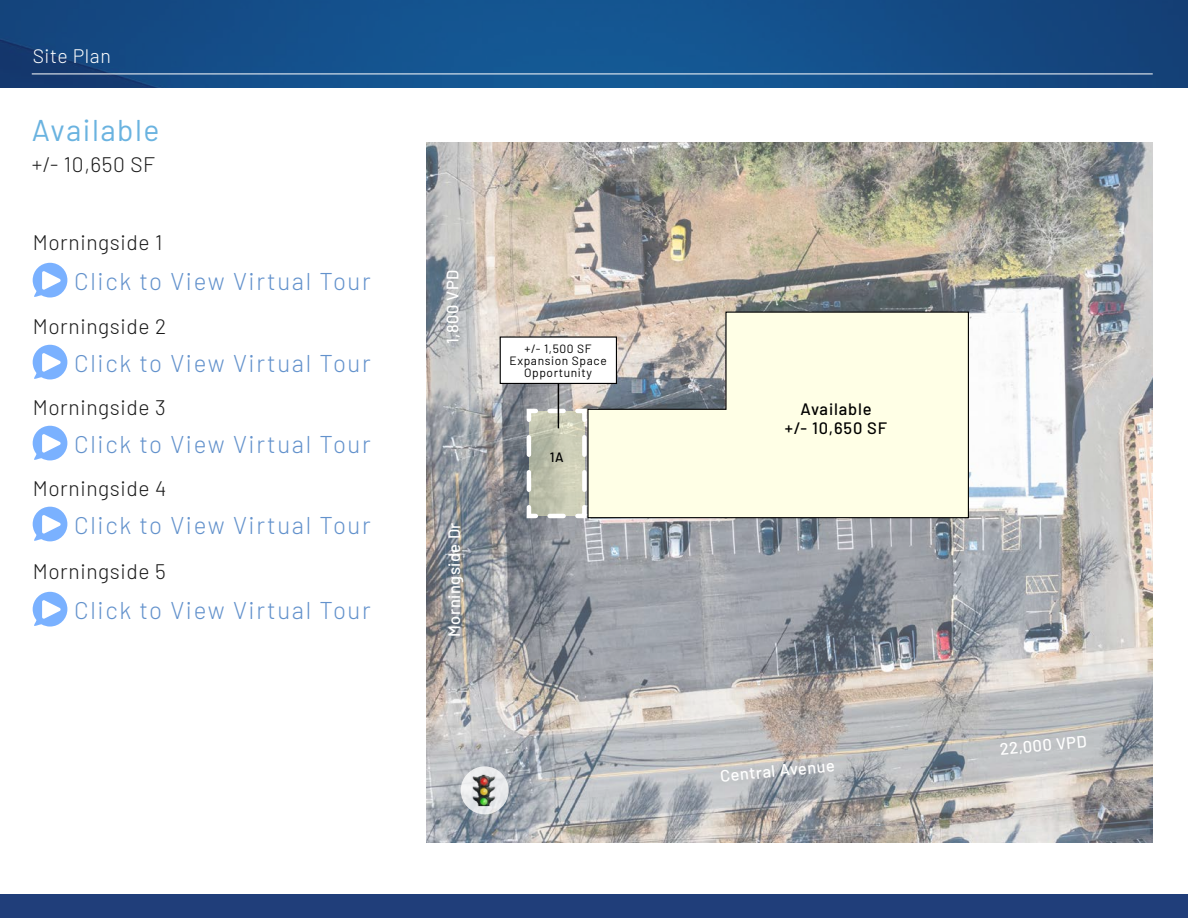
<style>
.page{position:relative;width:1188px;height:918px;background:#fff}
.page>*{position:absolute;margin:0;border:0;box-sizing:border-box;transform-origin:0 0}
.t1{font:30px "Barlow";letter-spacing:.05em;color:#6ab3e0}
.t2{font:300 24.3px "Barlow";letter-spacing:.07em;color:#6392cc}
.t3{font:300 21px "Barlow";letter-spacing:.03em;color:#1a1a1a}
.t4{font:300 19.5px "Barlow";letter-spacing:.03em;color:#fff}
.t5{font:500 16.5px "Barlow";letter-spacing:.03em;color:#fff}
.t6{font:500 16.5px "Barlow";letter-spacing:.05em;color:#000}
.t7{font:500 13.5px "Barlow";color:#000}
.t8{font:12px "Barlow";letter-spacing:.05em;color:#000}
</style>
<div class="page">
<img style="left:427px;top:142px;width:726px;height:701px">
<svg style="left:461px;top:766px;width:48px;height:48px"></svg>
<img style="left:461px;top:775px;width:48px;height:31px">
<svg style="left:587px;top:311px;width:383px;height:208px;background:#eeedd8"></svg>
<svg style="left:524px;top:406px;width:65px;height:114px;background:#c0c2b2"></svg>
<div style="left:500px;top:337px;width:116px;height:46px;background:#fff"></div>
<div style="left:500px;top:337px;width:117px;height:47px;border:1px solid #000"></div>
<hr style="left:558px;top:384px;width:1px;height:44px;background:#000">
<svg style="left:0;top:0;width:1188px;height:88px;background:#154e88"></svg>
<hr style="left:32px;top:74px;width:1121px;height:1px;background:#fff">
<div style="left:0;top:894px;width:1188px;height:24px;background:#203e7a"></div>
<svg style="left:33px;top:263px;width:34px;height:35px"></svg>
<svg style="left:33px;top:345px;width:34px;height:34px"></svg>
<svg style="left:33px;top:426px;width:34px;height:34px"></svg>
<svg style="left:33px;top:592px;width:34px;height:35px"></svg>
<svg style="left:33px;top:507px;width:34px;height:34px"></svg>
<p class="t4" style="left:33px;top:42px;width:80px">Site Plan</p>
<p class="t1" style="left:32px;top:108px;width:129px">Available</p>
<p class="t3" style="left:32px;top:149px;width:125px">+/- 10,650 SF</p>
<p class="t3" style="left:33px;top:227px;width:131px">Morningside 1</p>
<p class="t2" style="left:74px;top:264px;width:298px">Click to View Virtual Tour</p>
<p class="t3" style="left:33px;top:312px;width:135px">Morningside 2</p>
<p class="t2" style="left:74px;top:346px;width:298px">Click to View Virtual Tour</p>
<p class="t3" style="left:33px;top:393px;width:135px">Morningside 3</p>
<p class="t2" style="left:74px;top:427px;width:298px">Click to View Virtual Tour</p>
<p class="t3" style="left:33px;top:474px;width:135px">Morningside 4</p>
<p class="t2" style="left:74px;top:508px;width:298px">Click to View Virtual Tour</p>
<p class="t3" style="left:33px;top:556px;width:135px">Morningside 5</p>
<p class="t2" style="left:74px;top:593px;width:298px">Click to View Virtual Tour</p>
<p class="t5" style="left:441px;top:344px;width:76px;rotate:-90deg">1,800 VPD</p>
<p class="t5" style="left:442px;top:637px;width:116px;rotate:-90deg">Morningside Dr</p>
<p class="t8" style="left:525px;top:340px;width:69px">+/- 1,500 SF</p>
<p class="t8" style="left:510px;top:352px;width:99px">Expansion Space</p>
<p class="t8" style="left:524px;top:364px;width:69px">Opportunity</p>
<p class="t7" style="left:550px;top:447px;width:15px">1A</p>
<p class="t6" style="left:800px;top:397px;width:73px">Available</p>
<p class="t6" style="left:785px;top:416px;width:104px">+/- 10,650 SF</p>
<p class="t5" style="left:719px;top:764px;width:117px;rotate:-5deg">Central Avenue</p>
<p class="t5" style="left:999px;top:737px;width:89px;rotate:-5deg">22,000 VPD</p>
</div>
